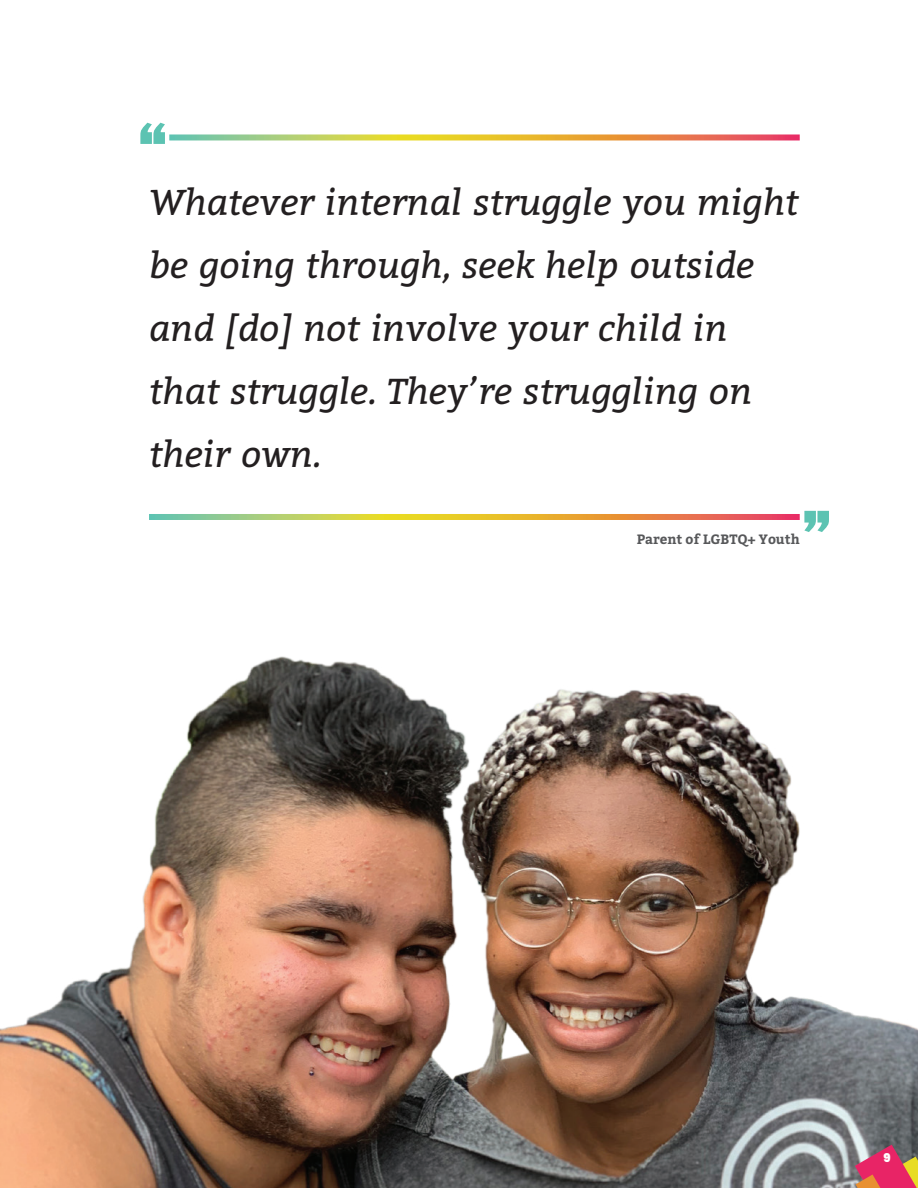
<style>
.page{position:relative;width:918px;height:1188px;background:#fff}
.page>*{position:absolute;margin:0;border:0;box-sizing:border-box;transform-origin:0 0}
.t1{font:italic 36px/63px "Bitter";color:#231f20}
.t2{font:700 13.5px "Bitter";color:#57585a}
.t3{font:900 12px "Poppins";color:#fff}
</style>
<div class="page">
<svg style="left:169px;top:134px;width:631px;height:6px;background:#d5b15e"></svg>
<svg style="left:149px;top:514px;width:651px;height:6px;background:#d1aa50"></svg>
<svg style="left:140px;top:123px;width:25px;height:21px"></svg>
<svg style="left:804px;top:511px;width:25px;height:21px"></svg>
<img style="left:0;top:656px;width:918px;height:532px">
<svg style="left:855px;top:1145px;width:63px;height:43px;background:#c95965"></svg>
<p class="t1" style="left:149px;top:168px;width:651px">Whatever internal struggle you might be going through, seek help outside and [do] not involve your child in that struggle. They’re struggling on their own.</p>
<p class="t2" style="left:637px;top:531px;width:164px">Parent of LGBTQ+ Youth</p>
<p class="t3" style="left:883px;top:1151px;width:9px">9</p>
</div>
